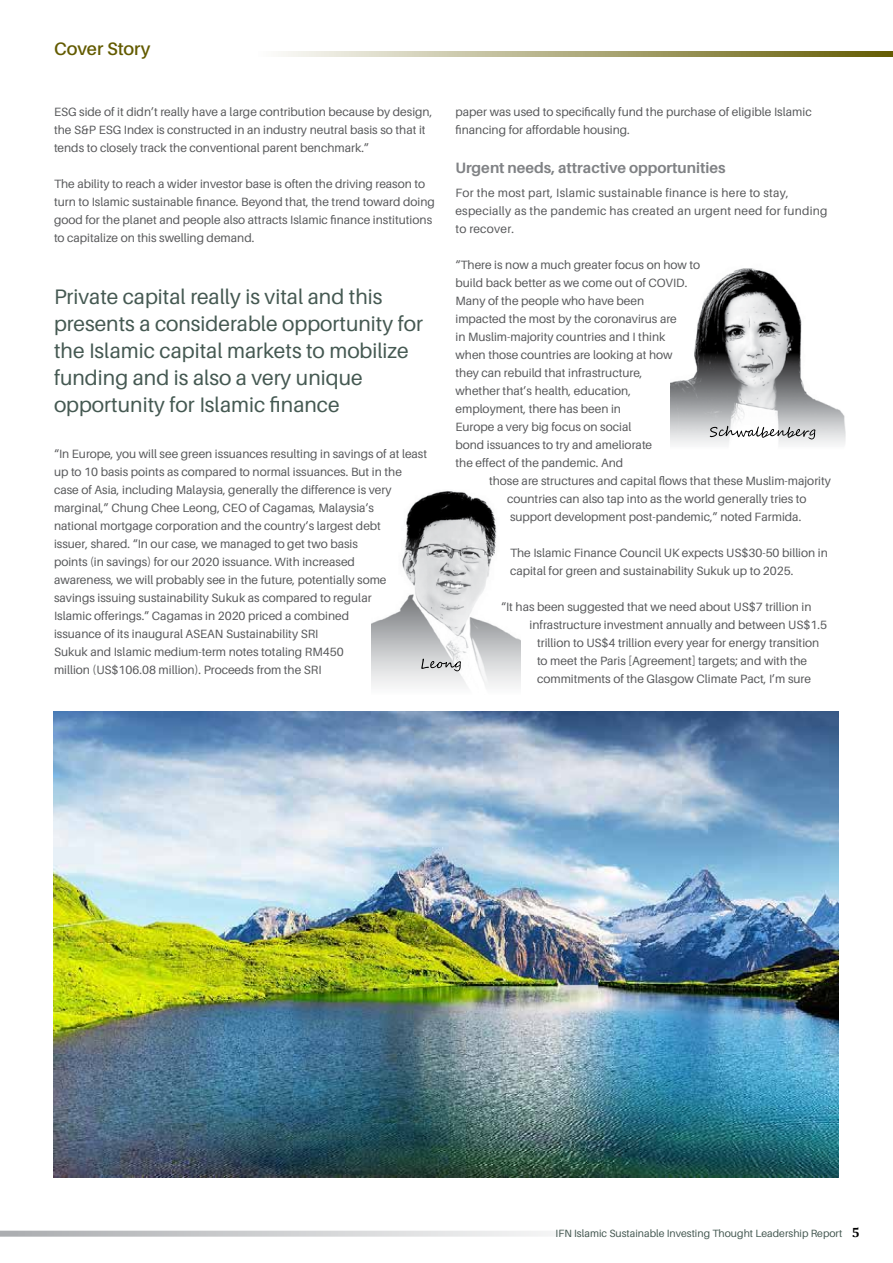
<style>
.page{position:relative;width:893px;height:1263px;background:#fff}
.page>*{position:absolute;margin:0;border:0;box-sizing:border-box;transform-origin:0 0}
.t1{font:21px/27px "Aileron";color:#455952}
.t2{font:600 18px "Aileron";color:#635b00}
.t3{font:700 15px "Aileron";color:#808285}
.t4{font:12px/18px "Aileron";color:#58595b}
.t5{font:12px/18px "Aileron";letter-spacing:.02em;color:#58595b}
.t6{font:10.5px "Aileron";color:#455952}
.s1{font-family:"Cambria";font-weight:700;font-size:13.5px;color:#000}
</style>
<div class="page">
<svg style="left:0;top:1231px;width:553px;height:6px;background:#d1d2d4"></svg>
<svg style="left:281px;top:51px;width:612px;height:6px;background:#ada97b"></svg>
<img style="left:670px;top:268px;width:176px;height:177px">
<svg style="left:710px;top:426px;width:105px;height:13px"></svg>
<img style="left:372px;top:491px;width:149px;height:196px">
<svg style="left:421px;top:659px;width:40px;height:12px"></svg>
<img style="left:54px;top:711px;width:785px;height:467px">
<h2 class="t2" style="left:54px;top:39px;width:98px">Cover Story</h2>
<p class="t4" style="left:54px;top:103px;width:380px">ESG side of it didn’t really have a large contribution because by design, the S&amp;P ESG Index is constructed in an industry neutral basis so that it tends to closely track the conventional parent benchmark.”</p>
<p class="t4" style="left:54px;top:175px;width:382px">The ability to reach a wider investor base is often the driving reason to turn to Islamic sustainable finance. Beyond that, the trend toward doing good for the planet and people also attracts Islamic finance institutions to capitalize on this swelling demand.</p>
<h1 class="t1" style="left:54px;top:284px;width:371px">Private capital really is vital and this presents a considerable opportunity for the Islamic capital markets to mobilize funding and is also a very unique opportunity for Islamic finance</h1>
<p class="t4" style="left:54px;top:445px;width:375px">“In Europe, you will see green issuances resulting in savings of at least up to 10 basis points as compared to normal issuances. But in the case of Asia, including Malaysia, generally the difference is very marginal,” Chung Chee Leong, CEO of Cagamas, Malaysia’s<br>national mortgage corporation and the country’s largest debt<br>issuer, shared. “In our case, we managed to get two basis<br>points (in savings) for our 2020 issuance. With increased<br>awareness, we will probably see in the future, potentially some savings issuing sustainability Sukuk as compared to regular<br>Islamic offerings.” Cagamas in 2020 priced a combined<br>issuance of its inaugural ASEAN Sustainability SRI<br>Sukuk and Islamic medium-term notes totaling RM450<br>million (US$106.08 million). Proceeds from the SRI</p>
<p class="t4" style="left:455px;top:103px;width:358px">paper was used to specifically fund the purchase of eligible Islamic financing for affordable housing.</p>
<p class="t3" style="left:455px;top:159px;width:272px">Urgent needs, attractive opportunities</p>
<p class="t5" style="left:455px;top:184px;width:374px">For the most part, Islamic sustainable finance is here to stay, especially as the pandemic has created an urgent need for funding to recover.</p>
<p class="t4" style="left:455px;top:256px;width:246px">“There is now a much greater focus on how to build back better as we come out of COVID.<br>Many of the people who have been<br>impacted the most by the coronavirus are<br>in Muslim-majority countries and I think<br>when those countries are looking at how<br>they can rebuild that infrastructure,<br>whether that’s health, education, employment, there has been in<br>Europe a very big focus on social<br>bond issuances to try and ameliorate<br>the effect of the pandemic. And</p>
<p class="t4" style="left:507px;top:472px;width:326px;text-indent:-18px">those are structures and capital flows that these Muslim-majority countries can also tap into as the world generally tries to support development post-pandemic,” noted Farmida.</p>
<p class="t4" style="left:510px;top:544px;width:319px">The Islamic Finance Council UK expects US$30-50 billion in capital for green and sustainability Sukuk up to 2025.</p>
<p class="t4" style="left:501px;top:598px;width:312px">“It has been suggested that we need about US$7 trillion in</p>
<p class="t4" style="left:529px;top:616px;width:299px">infrastructure investment annually and between US$1.5</p>
<p class="t4" style="left:537px;top:634px;width:284px">trillion to US$4 trillion every year for energy transition</p>
<p class="t4" style="left:537px;top:652px;width:272px">to meet the Paris [Agreement] targets; and with the</p>
<p class="t4" style="left:537px;top:670px;width:275px">commitments of the Glasgow Climate Pact, I’m sure</p>
<p class="t6" style="left:556px;top:1228px;width:306px">IFN Islamic Sustainable Investing Thought Leadership Report <span class="s1">5</span></p>
</div>
